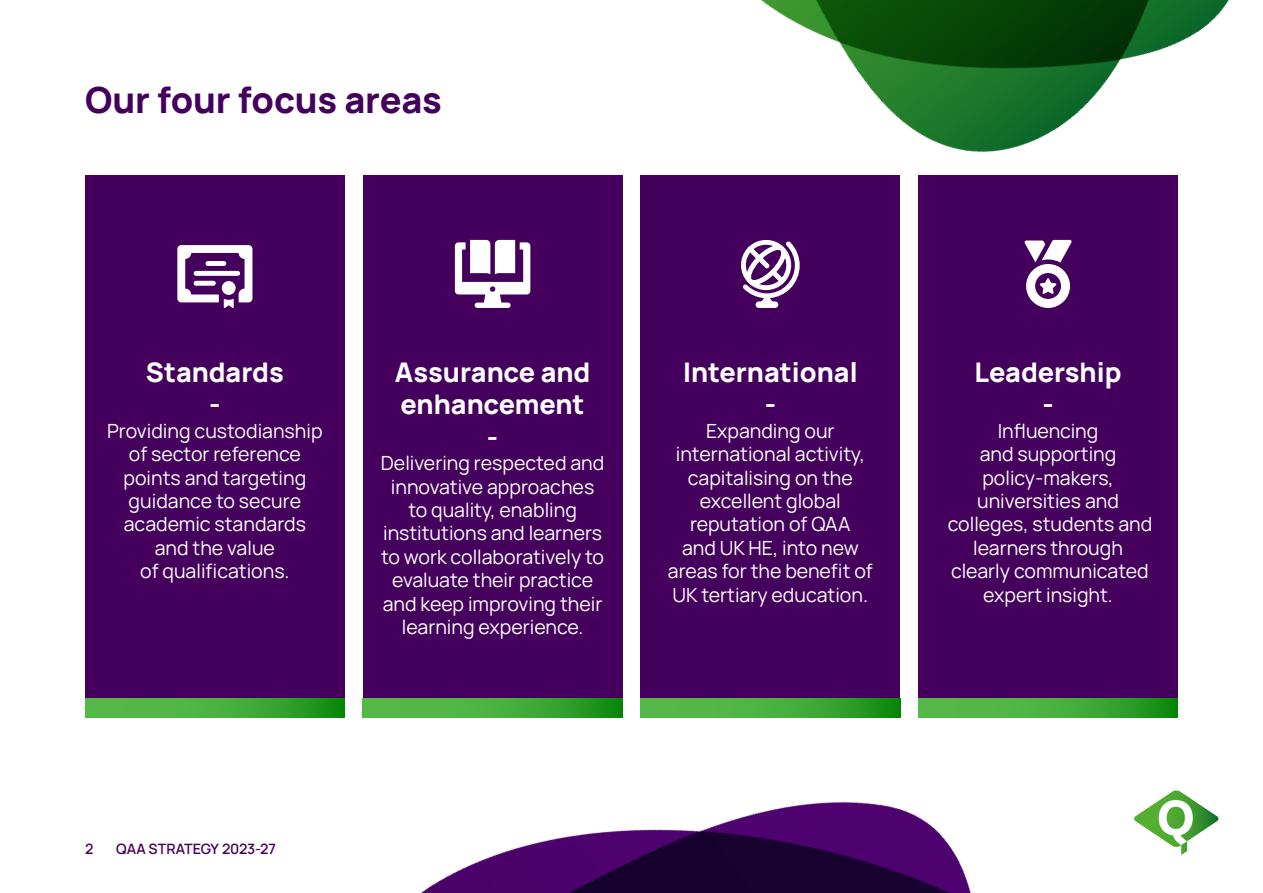
<style>
.page{position:relative;width:1263px;height:893px;background:#fff}
.page>*{position:absolute;margin:0;border:0;box-sizing:border-box;transform-origin:0 0}
.t1{font:800 36px "Manrope";letter-spacing:-.005em;color:#45005e}
.t2{font:800 27px/32.4px "Manrope";color:#fff;text-align:center}
.t3{font:19.5px/23.4px "Manrope";color:#fff;text-align:center}
.t4{font:600 14.25px "Manrope";letter-spacing:-.01em;color:#45005e}
</style>
<div class="page">
<img style="left:761px;top:0;width:468px;height:152px">
<div style="left:85px;top:175px;width:260px;height:523px;background:#45005e"></div>
<div style="left:363px;top:175px;width:259px;height:523px;background:#45005e"></div>
<div style="left:640px;top:175px;width:260px;height:523px;background:#45005e"></div>
<div style="left:918px;top:175px;width:260px;height:523px;background:#45005e"></div>
<svg style="left:85px;top:698px;width:260px;height:20px;background:#40ab38"></svg>
<div style="left:363px;top:698px;width:259px;height:20px;background:#54b949"></div>
<svg style="left:985px;top:698px;width:193px;height:20px;background:#3aa732"></svg>
<svg style="left:741px;top:239px;width:59px;height:69px"></svg>
<svg style="left:1024px;top:240px;width:48px;height:68px"></svg>
<svg style="left:177px;top:245px;width:75px;height:63px"></svg>
<svg style="left:455px;top:240px;width:75px;height:68px"></svg>
<svg style="left:1134px;top:790px;width:85px;height:65px"></svg>
<img style="left:421px;top:623px;width:564px;height:270px">
<p class="t1" style="left:85px;top:74px;width:358px">Our four focus areas</p>
<p class="t2" style="left:146px;top:355px;width:139px">Standards -</p>
<p class="t3" style="left:107px;top:418px;width:217px">Providing custodianship of sector reference points and targeting guidance to secure academic standards and the value<br>of qualifications.</p>
<p class="t2" style="left:395px;top:355px;width:197px">Assurance and enhancement -</p>
<p class="t3" style="left:381px;top:450px;width:225px">Delivering respected and innovative approaches to quality, enabling institutions and learners to work collaboratively to evaluate their practice and keep improving their learning experience.</p>
<p class="t2" style="left:683px;top:355px;width:176px">International -</p>
<p class="t3" style="left:668px;top:418px;width:206px">Expanding our international activity, capitalising on the excellent global reputation of QAA<br>and UK HE, into new areas for the benefit of<br>UK tertiary education.</p>
<p class="t2" style="left:974px;top:355px;width:149px">Leadership -</p>
<p class="t3" style="left:948px;top:418px;width:206px">Influencing<br>and supporting policy-makers, universities and colleges, students and learners through clearly communicated expert insight.</p>
<p class="t4" style="left:85px;top:839px;width:10px">2</p>
<p class="t4" style="left:116px;top:839px;width:161px">QAA STRATEGY 2023-27</p>
</div>
